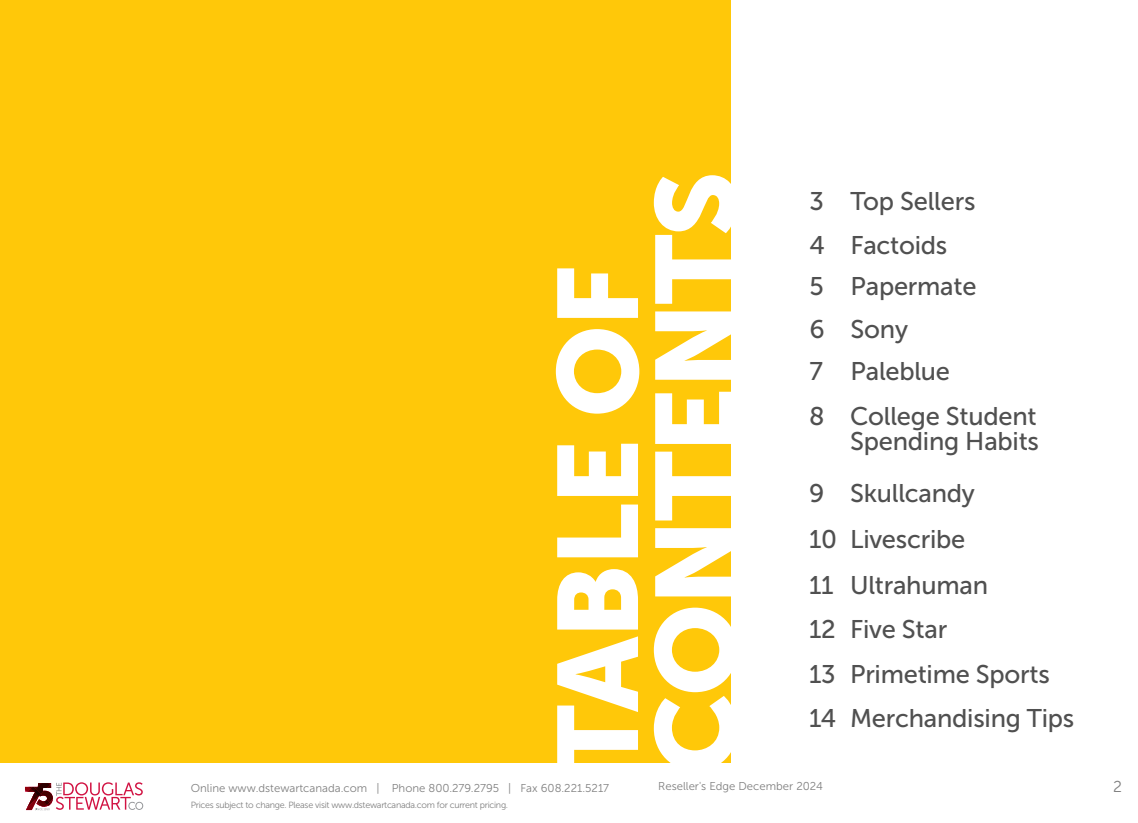
<style>
.page{position:relative;width:1138px;height:823px;background:#fff}
.page>*{position:absolute;margin:0;border:0;box-sizing:border-box;transform-origin:0 0}
.t1{font:112.96px/97.9px "Museo Sans 900";letter-spacing:-.02em;color:#fff}
.t2{font:25.46px/25.6px "Museo Sans 500";letter-spacing:-.01em;color:#505050;text-align:right}
.t3{font:15.75px "Museo Sans 300";color:#808080}
.t4{font:11.38px "Museo Sans 300";color:#808080}
.t5{font:8.92px "Museo Sans 300";letter-spacing:-.03em;color:#808080}
</style>
<div class="page">
<div style="left:0;top:0;width:730px;height:822px;background:#ffc809"></div>
<div style="left:0;top:763px;width:1138px;height:59px;background:#fff"></div>
<svg style="left:25px;top:782px;width:118px;height:28px"></svg>
<h1 class="t1" style="left:549px;top:774px;width:605px;rotate:-90deg">TABLE OF<br>CONTENTS</h1>
<p class="t2" style="left:809px;top:189px;width:167px">3 Top Sellers</p>
<p class="t2" style="left:809px;top:232px;width:139px">4 Factoids</p>
<p class="t2" style="left:809px;top:273px;width:168px">5 Papermate</p>
<p class="t2" style="left:809px;top:316px;width:100px">6 Sony</p>
<p class="t2" style="left:809px;top:359px;width:142px">7 Paleblue</p>
<p class="t2" style="left:809px;top:403px;width:231px">8 College Student<br>Spending Habits</p>
<p class="t2" style="left:809px;top:480px;width:167px">9 Skullcandy</p>
<p class="t2" style="left:809px;top:526px;width:158px">10 Livescribe</p>
<p class="t2" style="left:809px;top:572px;width:180px">11 Ultrahuman</p>
<p class="t2" style="left:809px;top:616px;width:140px">12 Five Star</p>
<p class="t2" style="left:809px;top:661px;width:242px">13 Primetime Sports</p>
<p class="t2" style="left:809px;top:705px;width:267px">14 Merchandising Tips</p>
<p class="t4" style="left:191px;top:782px;width:420px">Online www.dstewartcanada.com | Phone 800.279.2795 | Fax 608.221.5217</p>
<p class="t4" style="left:658px;top:780px;width:166px">Reseller's Edge December 2024</p>
<p class="t3" style="left:1113px;top:778px;width:10px">2</p>
<p class="t5" style="left:191px;top:800px;width:319px">Prices subject to change. Please visit www.dstewartcanada.com for current pricing.</p>
</div>
